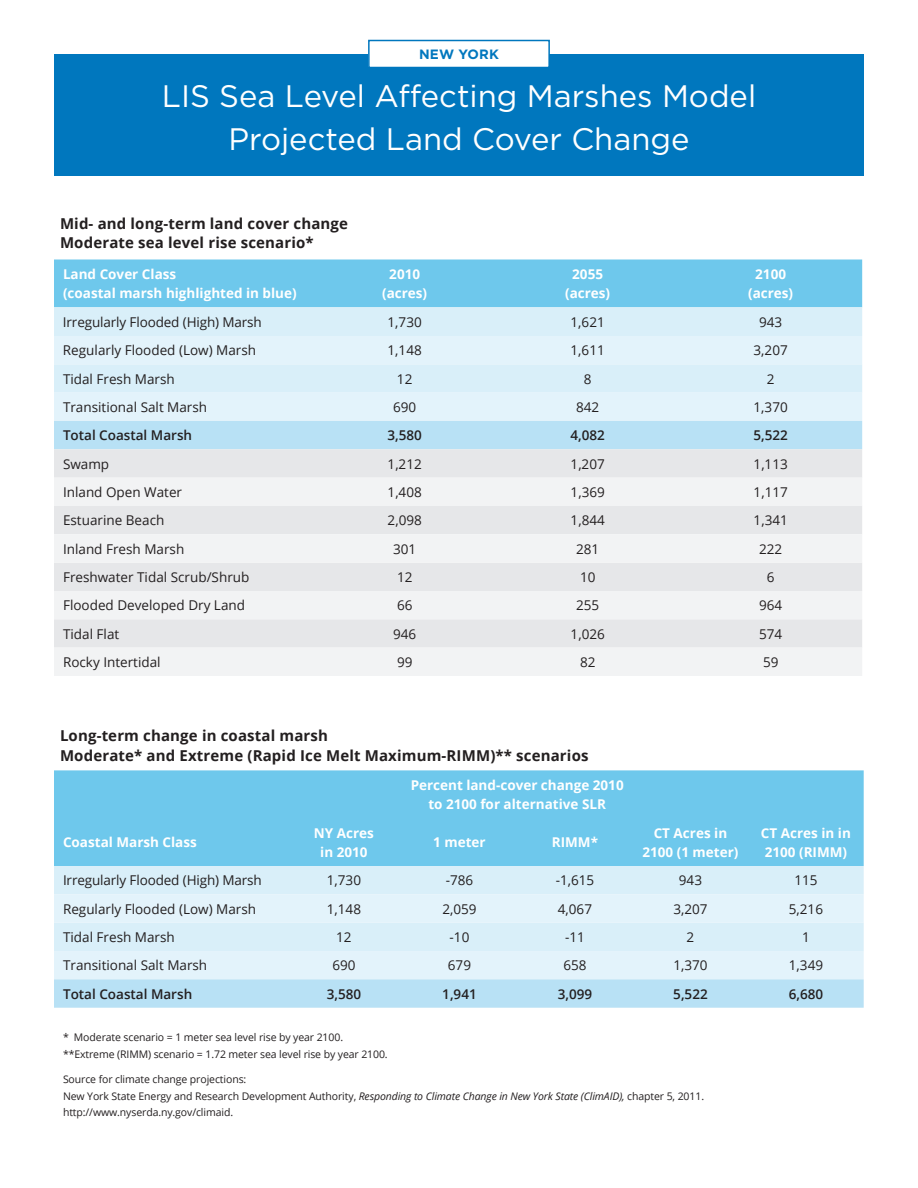
<style>
.page{position:relative;width:918px;height:1188px;background:#fff}
.page>*{position:absolute;margin:0;border:0;box-sizing:border-box;transform-origin:0 0}
.t1{font:31.05px/43.2px "Gotham";color:#fff;text-align:center}
.t2{font:700 15px/19.5px "Open Sans";letter-spacing:.01em;color:#231f20}
.t3{font:13.5px "Open Sans";color:#231f20}
.t4{font:700 13.5px/19.5px "Open Sans";color:#fff;text-align:center}
.t5{font:600 13.5px "Open Sans";color:#231f20}
.t6{font:700 13.5px "Gotham";letter-spacing:.01em;color:#0077be}
.t7{font:10.5px/16.5px "Open Sans";letter-spacing:-.01em;color:#231f20}
.s1{font-style:italic}
</style>
<div class="page">
<div style="left:54px;top:54px;width:810px;height:122px;background:#0077be"></div>
<div style="left:369px;top:40px;width:180px;height:28px;background:#fff"></div>
<div style="left:368px;top:40px;width:182px;height:28px;border:2px solid #0077be"></div>
<div style="left:54px;top:260px;width:808px;height:47px;background:#6ec8ec"></div>
<div style="left:54px;top:307px;width:808px;height:29px;background:#d9eff9"></div>
<svg style="left:54px;top:336px;width:808px;height:85px;background:#dff1fa"></svg>
<div style="left:54px;top:421px;width:808px;height:28px;background:#b8e1f5"></div>
<div style="left:54px;top:449px;width:808px;height:29px;background:#e6e7e9"></div>
<svg style="left:54px;top:478px;width:808px;height:198px;fill:#f2f3f4"></svg>
<div style="left:54px;top:770px;width:810px;height:96px;background:#6ec8ec"></div>
<div style="left:54px;top:866px;width:810px;height:28px;background:#d9eff9"></div>
<svg style="left:54px;top:894px;width:810px;height:85px;background:#dff1fa"></svg>
<div style="left:54px;top:979px;width:810px;height:29px;background:#b8e1f5"></div>
<p class="t6" style="left:419px;top:46px;width:81px">NEW YORK</p>
<h1 class="t1" style="left:162px;top:74px;width:596px">LIS Sea Level Affecting Marshes Model<br>Projected Land Cover Change</h1>
<p class="t2" style="left:60px;top:213px;width:290px">Mid- and long-term land cover change<br>Moderate sea level rise scenario*</p>
<p class="t4" style="left:63px;top:264px;width:235px;text-align:left">Land Cover Class<br>(coastal marsh highlighted in blue)</p>
<p class="t4" style="left:382px;top:264px;width:47px">2010 (acres)</p>
<p class="t4" style="left:565px;top:264px;width:47px">2055 (acres)</p>
<p class="t4" style="left:748px;top:264px;width:47px">2100 (acres)</p>
<p class="t3" style="left:63px;top:312px;width:200px">Irregularly Flooded (High) Marsh</p>
<p class="t3" style="left:388px;top:312px;width:36px">1,730</p>
<p class="t3" style="left:571px;top:312px;width:36px">1,621</p>
<p class="t3" style="left:759px;top:312px;width:25px">943</p>
<p class="t3" style="left:63px;top:341px;width:195px">Regularly Flooded (Low) Marsh</p>
<p class="t3" style="left:388px;top:341px;width:36px">1,148</p>
<p class="t3" style="left:571px;top:341px;width:36px">1,611</p>
<p class="t3" style="left:754px;top:341px;width:36px">3,207</p>
<p class="t3" style="left:63px;top:369px;width:113px">Tidal Fresh Marsh</p>
<p class="t3" style="left:397px;top:369px;width:17px">12</p>
<p class="t3" style="left:584px;top:369px;width:9px">8</p>
<p class="t3" style="left:767px;top:369px;width:9px">2</p>
<p class="t3" style="left:63px;top:398px;width:146px">Transitional Salt Marsh</p>
<p class="t3" style="left:393px;top:398px;width:25px">690</p>
<p class="t3" style="left:576px;top:398px;width:25px">842</p>
<p class="t3" style="left:754px;top:398px;width:36px">1,370</p>
<p class="t5" style="left:63px;top:426px;width:131px">Total Coastal Marsh</p>
<p class="t5" style="left:387px;top:426px;width:36px">3,580</p>
<p class="t5" style="left:570px;top:426px;width:36px">4,082</p>
<p class="t5" style="left:753px;top:426px;width:36px">5,522</p>
<p class="t3" style="left:63px;top:454px;width:48px">Swamp</p>
<p class="t3" style="left:388px;top:454px;width:36px">1,212</p>
<p class="t3" style="left:571px;top:454px;width:36px">1,207</p>
<p class="t3" style="left:754px;top:454px;width:36px">1,113</p>
<p class="t3" style="left:63px;top:483px;width:121px">Inland Open Water</p>
<p class="t3" style="left:388px;top:483px;width:36px">1,408</p>
<p class="t3" style="left:571px;top:483px;width:36px">1,369</p>
<p class="t3" style="left:754px;top:483px;width:36px">1,117</p>
<p class="t3" style="left:63px;top:511px;width:103px">Estuarine Beach</p>
<p class="t3" style="left:388px;top:511px;width:36px">2,098</p>
<p class="t3" style="left:571px;top:511px;width:36px">1,844</p>
<p class="t3" style="left:754px;top:511px;width:36px">1,341</p>
<p class="t3" style="left:63px;top:539px;width:123px">Inland Fresh Marsh</p>
<p class="t3" style="left:393px;top:539px;width:25px">301</p>
<p class="t3" style="left:576px;top:539px;width:25px">281</p>
<p class="t3" style="left:759px;top:539px;width:25px">222</p>
<p class="t3" style="left:63px;top:568px;width:188px">Freshwater Tidal Scrub/Shrub</p>
<p class="t3" style="left:397px;top:568px;width:17px">12</p>
<p class="t3" style="left:580px;top:568px;width:17px">10</p>
<p class="t3" style="left:767px;top:568px;width:9px">6</p>
<p class="t3" style="left:63px;top:596px;width:184px">Flooded Developed Dry Land</p>
<p class="t3" style="left:397px;top:596px;width:17px">66</p>
<p class="t3" style="left:576px;top:596px;width:25px">255</p>
<p class="t3" style="left:759px;top:596px;width:25px">964</p>
<p class="t3" style="left:63px;top:624px;width:58px">Tidal Flat</p>
<p class="t3" style="left:393px;top:624px;width:25px">946</p>
<p class="t3" style="left:571px;top:624px;width:36px">1,026</p>
<p class="t3" style="left:759px;top:624px;width:25px">574</p>
<p class="t3" style="left:63px;top:653px;width:99px">Rocky Intertidal</p>
<p class="t3" style="left:397px;top:653px;width:17px">99</p>
<p class="t3" style="left:580px;top:653px;width:17px">82</p>
<p class="t3" style="left:763px;top:653px;width:17px">59</p>
<p class="t2" style="left:60px;top:726px;width:530px">Long-term change in coastal marsh<br>Moderate* and Extreme (Rapid Ice Melt Maximum-RIMM)** scenarios</p>
<p class="t4" style="left:411px;top:775px;width:215px">Percent land-cover change 2010 to 2100 for alternative SLR</p>
<p class="t4" style="left:63px;top:832px;width:135px">Coastal Marsh Class</p>
<p class="t4" style="left:314px;top:823px;width:61px">NY Acres in 2010</p>
<p class="t4" style="left:433px;top:832px;width:54px">1 meter</p>
<p class="t4" style="left:552px;top:832px;width:48px">RIMM*</p>
<p class="t4" style="left:643px;top:823px;width:97px">CT Acres in<br>2100 (1 meter)</p>
<p class="t4" style="left:761px;top:823px;width:91px;text-align:left">CT Acres in in<br>2100 (RIMM)</p>
<p class="t3" style="left:63px;top:871px;width:200px">Irregularly Flooded (High) Marsh</p>
<p class="t3" style="left:327px;top:871px;width:36px">1,730</p>
<p class="t3" style="left:446px;top:871px;width:29px">-786</p>
<p class="t3" style="left:556px;top:871px;width:40px">-1,615</p>
<p class="t3" style="left:679px;top:871px;width:25px">943</p>
<p class="t3" style="left:794px;top:871px;width:25px">115</p>
<p class="t3" style="left:63px;top:900px;width:195px">Regularly Flooded (Low) Marsh</p>
<p class="t3" style="left:327px;top:900px;width:36px">1,148</p>
<p class="t3" style="left:442px;top:900px;width:36px">2,059</p>
<p class="t3" style="left:558px;top:900px;width:36px">4,067</p>
<p class="t3" style="left:673px;top:900px;width:36px">3,207</p>
<p class="t3" style="left:789px;top:900px;width:36px">5,216</p>
<p class="t3" style="left:63px;top:928px;width:113px">Tidal Fresh Marsh</p>
<p class="t3" style="left:336px;top:928px;width:17px">12</p>
<p class="t3" style="left:450px;top:928px;width:21px">-10</p>
<p class="t3" style="left:565px;top:928px;width:21px">-11</p>
<p class="t3" style="left:687px;top:928px;width:9px">2</p>
<p class="t3" style="left:802px;top:928px;width:9px">1</p>
<p class="t3" style="left:63px;top:956px;width:146px">Transitional Salt Marsh</p>
<p class="t3" style="left:332px;top:956px;width:25px">690</p>
<p class="t3" style="left:448px;top:956px;width:25px">679</p>
<p class="t3" style="left:563px;top:956px;width:25px">658</p>
<p class="t3" style="left:673px;top:956px;width:36px">1,370</p>
<p class="t3" style="left:789px;top:956px;width:36px">1,349</p>
<p class="t5" style="left:63px;top:985px;width:131px">Total Coastal Marsh</p>
<p class="t5" style="left:327px;top:985px;width:36px">3,580</p>
<p class="t5" style="left:442px;top:985px;width:36px">1,941</p>
<p class="t5" style="left:558px;top:985px;width:36px">3,099</p>
<p class="t5" style="left:673px;top:985px;width:36px">5,522</p>
<p class="t5" style="left:789px;top:985px;width:36px">6,680</p>
<p class="t7" style="left:63px;top:1029px;width:326px">* Moderate scenario = 1 meter sea level rise by year 2100. **Extreme (RIMM) scenario = 1.72 meter sea level rise by year 2100.</p>
<p class="t7" style="left:63px;top:1071px;width:643px">Source for climate change projections:<br>New York State Energy and Research Development Authority, <span class="s1">Responding to Climate Change in New York State (ClimAID),</span> chapter 5, 2011. http://www.nyserda.ny.gov/climaid.</p>
</div>
